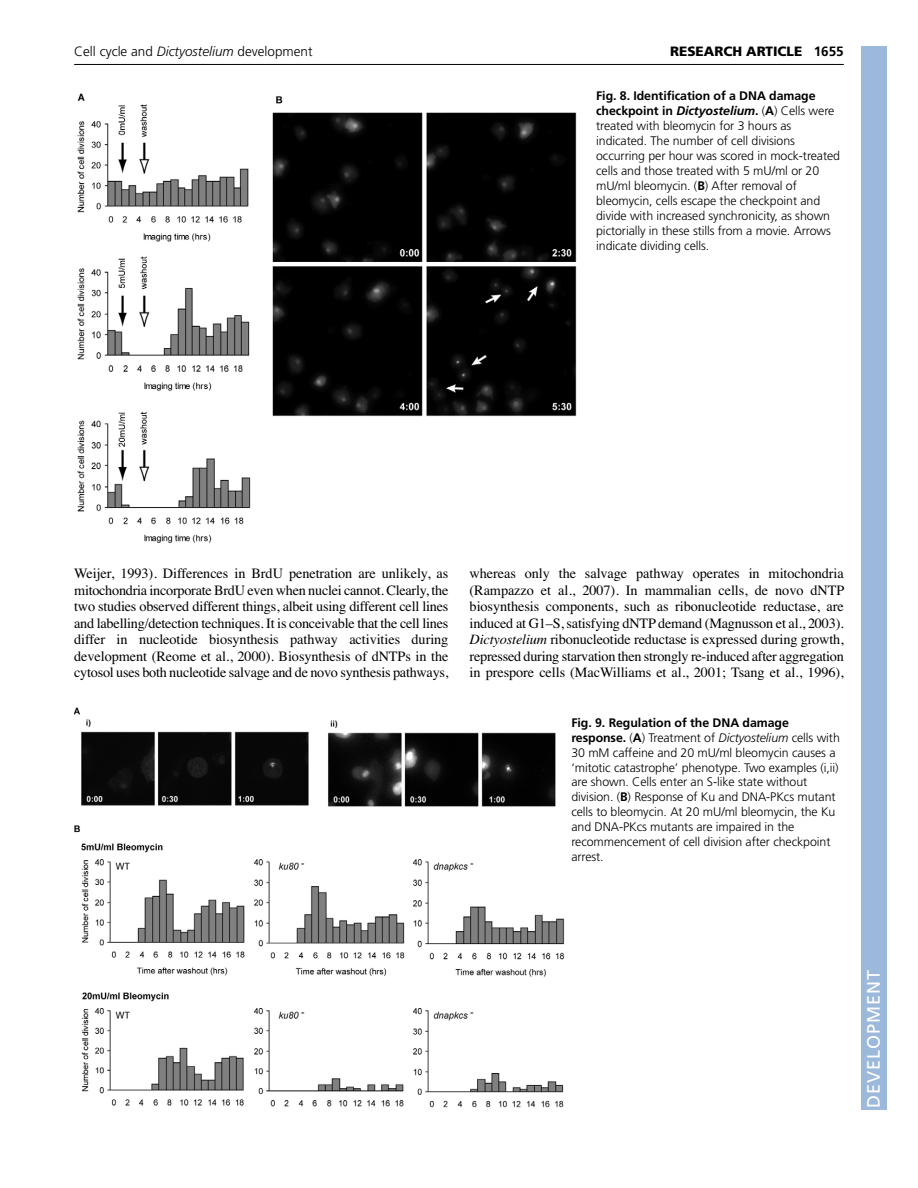
<style>
.page{position:relative;width:918px;height:1188px;background:#fff}
.page>*{position:absolute;margin:0;border:0;box-sizing:border-box;transform-origin:0 0}
.t1{font:18px "Frutiger LT Std";letter-spacing:.055em;color:#fff}
.t2{font:14.25px/16.5px "Times";letter-spacing:-.02em;color:#000;text-align:justify}
.t3{font:300 13.5px "Frutiger LT Std";color:#000}
.t4{font:900 13.5px "Frutiger LT Std";color:#000}
.t5{font:300 12.3px/15px "Frutiger LT Std";letter-spacing:-.005em;color:#000}
.s1{font-style:italic}
.s2{font-weight:700}
.s3{font-weight:700;font-style:italic}
</style>
<div class="page">
<hr style="left:74px;top:64px;width:770px;height:1px;background:#000">
<img style="left:77px;top:93px;width:500px;height:450px">
<img style="left:74px;top:707px;width:491px;height:401px">
<div style="left:861px;top:46px;width:25px;height:1064px;background:#9cb9db"></div>
<p class="t3" style="left:74px;top:46px;width:240px">Cell cycle and <span class="s1">Dictyostelium</span> development</p>
<p class="t4" style="left:670px;top:46px;width:175px">RESEARCH ARTICLE <span class="s2">1655</span></p>
<p class="t5" style="left:596px;top:89px;width:245px"><span class="s2">Fig. 8. Identification of a DNA damage checkpoint in</span> <span class="s3">Dictyostelium</span><span class="s2">.</span> (<span class="s2">A</span>) Cells were treated with bleomycin for 3 hours as indicated. The number of cell divisions occurring per hour was scored in mock-treated cells and those treated with 5 mU/ml or 20 mU/ml bleomycin. (<span class="s2">B</span>) After removal of bleomycin, cells escape the checkpoint and divide with increased synchronicity, as shown pictorially in these stills from a movie. Arrows indicate dividing cells.</p>
<p class="t2" style="left:74px;top:567px;width:376px">Weijer, 1993). Differences in BrdU penetration are unlikely, as mitochondria incorporate BrdU even when nuclei cannot. Clearly, the two studies observed different things, albeit using different cell lines and labelling/detection techniques. It is conceivable that the cell lines differ in nucleotide biosynthesis pathway activities during development (Reome et al., 2000). Biosynthesis of dNTPs in the cytosol uses both nucleotide salvage and de novo synthesis pathways,</p>
<p class="t2" style="left:470px;top:567px;width:376px">whereas only the salvage pathway operates in mitochondria (Rampazzo et al., 2007). In mammalian cells, de novo dNTP biosynthesis components, such as ribonucleotide reductase, are induced at G1–S, satisfying dNTP demand (Magnusson et al., 2003).<br><span class="s1">Dictyostelium</span> ribonucleotide reductase is expressed during growth, repressed during starvation then strongly re-induced after aggregation in prespore cells (MacWilliams et al., 2001; Tsang et al., 1996),</p>
<p class="t5" style="left:571px;top:716px;width:270px"><span class="s2">Fig. 9. Regulation of the DNA damage response.</span> (<span class="s2">A</span>) Treatment of <span class="s1">Dictyostelium</span> cells with 30 mM caffeine and 20 mU/ml bleomycin causes a ‘mitotic catastrophe’ phenotype. Two examples (i,ii) are shown. Cells enter an S-like state without division. (<span class="s2">B</span>) Response of Ku and DNA-PKcs mutant cells to bleomycin. At 20 mU/ml bleomycin, the Ku and DNA-PKcs mutants are impaired in the recommencement of cell division after checkpoint arrest.</p>
<p class="t1" style="left:863px;top:1108px;width:140px;rotate:-90deg">DEVELOPMENT</p>
</div>
